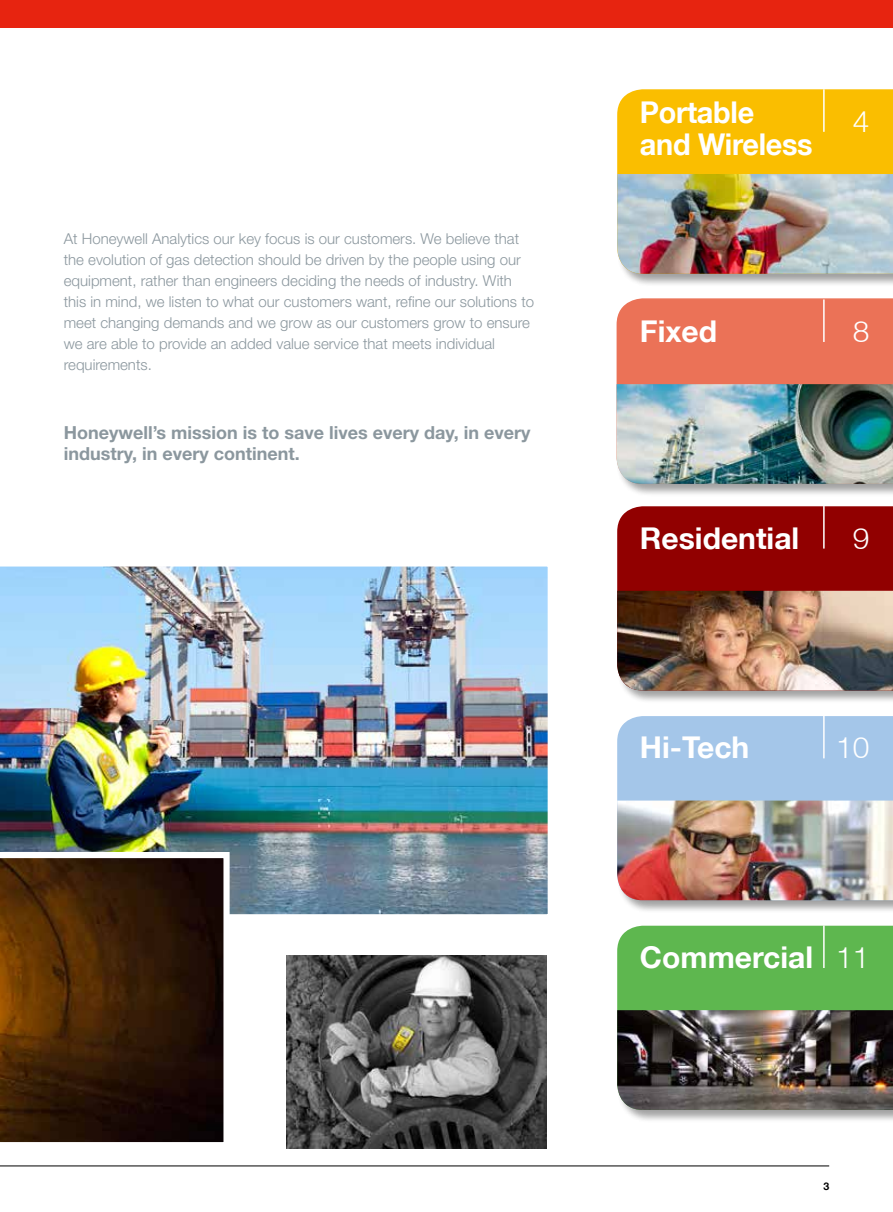
<style>
.page{position:relative;width:893px;height:1212px;background:#fff}
.page>*{position:absolute;margin:0;border:0;box-sizing:border-box;transform-origin:0 0}
.t1{font:700 30px "Helvetica Neue LT";color:#fff}
.t2{font:700 30px/31.5px "Helvetica Neue LT";color:#fff;scale:.96 1}
.t3{font:300 30px "Helvetica Neue LT";color:#fff}
.t4{font:700 18px/21px "Helvetica Neue";color:#8b979e}
.t5{font:300 15px/21px "Helvetica Neue";color:#8b979e}
.t6{font:700 10.5px "Helvetica Neue LT";color:#000}
</style>
<div class="page">
<hr style="left:0;top:1166px;width:829px;height:1px;background:#000">
<div style="left:617px;top:926px;width:276px;height:83px;background:#5eb74f"></div>
<div style="left:617px;top:716px;width:276px;height:83px;background:#a4c6e9"></div>
<div style="left:617px;top:298px;width:276px;height:85px;background:#eb7257"></div>
<div style="left:617px;top:89px;width:276px;height:84px;background:#fabe00"></div>
<div style="left:616px;top:173px;width:277px;height:114px;background:#000;opacity:.21"></div>
<img style="left:617px;top:174px;width:276px;height:100px">
<div style="left:615px;top:383px;width:278px;height:114px;background:#000;opacity:.21"></div>
<img style="left:617px;top:384px;width:276px;height:100px">
<div style="left:616px;top:799px;width:277px;height:114px;background:#000;opacity:.21"></div>
<img style="left:617px;top:800px;width:276px;height:100px">
<div style="left:616px;top:1009px;width:277px;height:114px;background:#000;opacity:.21"></div>
<img style="left:617px;top:1010px;width:276px;height:100px">
<div style="left:0;top:0;width:893px;height:28px;background:#e72410"></div>
<hr style="left:823px;top:89px;width:2px;height:43px;background:#fff">
<hr style="left:823px;top:299px;width:2px;height:43px;background:#fff">
<hr style="left:823px;top:716px;width:2px;height:42px;background:#fff">
<hr style="left:823px;top:925px;width:2px;height:43px;background:#fff">
<img style="left:286px;top:955px;width:260px;height:193px">
<img style="left:0;top:566px;width:548px;height:349px">
<svg style="left:0;top:852px;width:230px;height:291px;background:#402611"></svg>
<div style="left:617px;top:506px;width:276px;height:84px;background:#910000"></div>
<div style="left:616px;top:590px;width:277px;height:114px;background:#000;opacity:.21"></div>
<img style="left:617px;top:591px;width:276px;height:99px">
<hr style="left:823px;top:506px;width:2px;height:43px;background:#fff">
<p class="t5" style="left:64px;top:227px;width:472px">At Honeywell Analytics our key focus is our customers. We believe that the evolution of gas detection should be driven by the people using our equipment, rather than engineers deciding the needs of industry. With this in mind, we listen to what our customers want, refine our solutions to meet changing demands and we grow as our customers grow to ensure we are able to provide an added value service that meets individual requirements.</p>
<p class="t4" style="left:64px;top:421px;width:468px">Honeywell’s mission is to save lives every day, in every industry, in every continent.</p>
<h1 class="t2" style="left:640px;top:96px;width:181px">Portable<br>and Wireless</h1>
<h1 class="t3" style="left:853px;top:103px;width:18px">4</h1>
<h1 class="t1" style="left:640px;top:313px;width:79px">Fixed</h1>
<h1 class="t3" style="left:853px;top:313px;width:18px">8</h1>
<h1 class="t1" style="left:640px;top:519px;width:161px">Residential</h1>
<h1 class="t3" style="left:853px;top:519px;width:18px">9</h1>
<h1 class="t1" style="left:640px;top:729px;width:111px">Hi-Tech</h1>
<h1 class="t3" style="left:836px;top:729px;width:35px">10</h1>
<h1 class="t1" style="left:640px;top:939px;width:175px">Commercial</h1>
<h1 class="t3" style="left:836px;top:939px;width:35px">11</h1>
<p class="t6" style="left:823px;top:1179px;width:7px">3</p>
</div>
